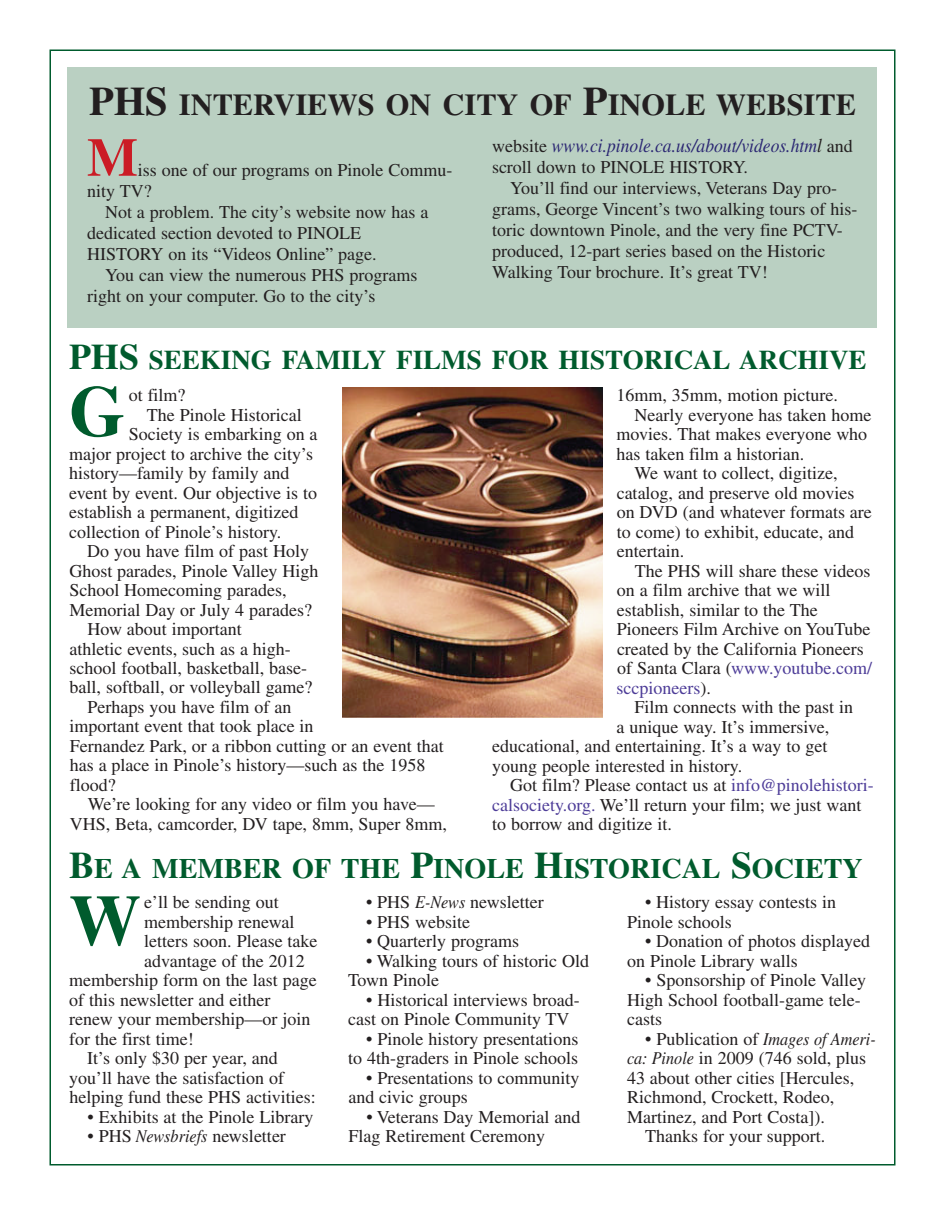
<style>
.page{position:relative;width:945px;height:1215px;background:#fff}
.page>*{position:absolute;margin:0;border:0;box-sizing:border-box;transform-origin:0 0}
.t1{font:700 72px "Times";color:#005b2d}
.t2{font:700 54px "Times";color:#cb1c25}
.t3{font:700 30.3px "Times";color:#231f20}
.t4{font:700 28.2px "Times";color:#005b2d}
.t5{font:700 27px "Times";color:#005b2d}
.t6{font:italic 19.5px "Times";color:#2b2773;scale:.9 1}
.t7{font:18px/19.5px "Times";color:#231f20}
.t8{font:18px "Times";color:#4d3c98}
.s1{font-size:40.5px}
.s2{font-style:normal;font-size:18px;color:#231f20}
.s3{color:#231f20}
.s4{font-size:36px}
.s5{color:#4d3c98}
.s6{font-size:37.5px}
.s7{font-style:italic}
</style>
<div class="page">
<div style="left:68px;top:68px;width:810px;height:260px;background:#bad0c2"></div>
<img style="left:342px;top:387px;width:261px;height:331px">
<h3 class="t3" style="left:89px;top:95px;width:768px"><span class="s1">PHS</span> INTERVIEWS ON CITY OF <span class="s1">P</span>INOLE WEBSITE</h3>
<h2 class="t2" style="left:87px;top:139px;width:52px">M</h2>
<p class="t6" style="left:492px;top:138px;width:402px"><span class="s2">website</span> www.ci.pinole.ca.us/about/videos.htm<span class="s3">l</span> <span class="s2">and</span></p>
<p class="t7" style="left:492px;top:159px;width:258px">scroll down to PINOLE HISTORY.</p>
<p class="t7" style="left:510px;top:180px;width:329px">You’ll find our interviews, Veterans Day pro-</p>
<p class="t7" style="left:492px;top:201px;width:367px">grams, George Vincent’s two walking tours of his-</p>
<p class="t7" style="left:492px;top:222px;width:352px">toric downtown Pinole, and the very fine PCTV-</p>
<p class="t7" style="left:492px;top:243px;width:335px">produced, 12-part series based on the Historic</p>
<p class="t7" style="left:492px;top:264px;width:277px">Walking Tour brochure. It’s great TV!</p>
<p class="t7" style="left:87px;top:161px;width:367px;line-height:21px;text-indent:51px">iss one of our programs on Pinole Commu&shy;nity TV?</p>
<p class="t7" style="left:87px;top:203px;width:343px;line-height:21px;text-indent:18px">Not a problem. The city’s website now has a dedicated section devoted to PINOLE<br>HISTORY on its “Videos Online” page.</p>
<p class="t7" style="left:87px;top:266px;width:332px;line-height:21px;text-indent:18px">You can view the numerous PHS programs right on your computer. Go to the city’s</p>
<h3 class="t5" style="left:69px;top:350px;width:799px"><span class="s4">PHS</span> SEEKING FAMILY FILMS FOR HISTORICAL ARCHIVE</h3>
<p class="t7" style="left:129px;top:387px;width:58px">ot film?</p>
<p class="t7" style="left:147px;top:407px;width:156px">The Pinole Historical</p>
<p class="t7" style="left:129px;top:426px;width:190px">Society is embarking on a</p>
<p class="t7" style="left:69px;top:446px;width:245px">major project to archive the city’s</p>
<p class="t7" style="left:69px;top:465px;width:222px">history—family by family and</p>
<p class="t7" style="left:69px;top:485px;width:250px">event by event. Our objective is to</p>
<p class="t7" style="left:69px;top:504px;width:231px">establish a permanent, digitized</p>
<p class="t7" style="left:69px;top:524px;width:214px">collection of Pinole’s history.</p>
<p class="t7" style="left:87px;top:543px;width:223px">Do you have film of past Holy</p>
<p class="t7" style="left:69px;top:563px;width:251px">Ghost parades, Pinole Valley High</p>
<p class="t7" style="left:69px;top:582px;width:219px">School Homecoming parades,</p>
<p class="t7" style="left:69px;top:602px;width:244px">Memorial Day or July 4 parades?</p>
<p class="t7" style="left:87px;top:621px;width:156px">How about important</p>
<p class="t7" style="left:69px;top:641px;width:223px">athletic events, such as a high-</p>
<p class="t7" style="left:70px;top:660px;width:239px">school football, basketball, base-</p>
<p class="t7" style="left:70px;top:680px;width:245px">ball, softball, or volleyball game?</p>
<p class="t7" style="left:88px;top:699px;width:205px">Perhaps you have film of an</p>
<p class="t7" style="left:70px;top:719px;width:246px">important event that took place in</p>
<p class="t7" style="left:70px;top:738px;width:375px">Fernandez Park, or a ribbon cutting or an event that</p>
<p class="t7" style="left:70px;top:758px;width:357px">has a place in Pinole’s history—such as the 1958</p>
<p class="t7" style="left:70px;top:777px;width:47px">flood?</p>
<p class="t7" style="left:88px;top:797px;width:348px">We’re looking for any video or film you have—</p>
<p class="t7" style="left:70px;top:816px;width:379px">VHS, Beta, camcorder, DV tape, 8mm, Super 8mm,</p>
<h1 class="t1" style="left:69px;top:387px;width:58px">G</h1>
<p class="t7" style="left:617px;top:387px;width:223px">16mm, 35mm, motion picture.</p>
<p class="t7" style="left:635px;top:407px;width:238px">Nearly everyone has taken home</p>
<p class="t7" style="left:617px;top:426px;width:252px">movies. That makes everyone who</p>
<p class="t7" style="left:617px;top:446px;width:189px">has taken film a historian.</p>
<p class="t7" style="left:635px;top:465px;width:205px">We want to collect, digitize,</p>
<p class="t7" style="left:617px;top:485px;width:239px">catalog, and preserve old movies</p>
<p class="t7" style="left:617px;top:504px;width:257px">on DVD (and whatever formats are</p>
<p class="t7" style="left:617px;top:524px;width:239px">to come) to exhibit, educate, and</p>
<p class="t7" style="left:617px;top:543px;width:69px">entertain.</p>
<p class="t7" style="left:635px;top:563px;width:237px">The PHS will share these videos</p>
<p class="t7" style="left:617px;top:582px;width:215px">on a film archive that we will</p>
<p class="t7" style="left:617px;top:602px;width:202px">establish, similar to the The</p>
<p class="t7" style="left:617px;top:621px;width:255px">Pioneers Film Archive on YouTube</p>
<p class="t7" style="left:617px;top:641px;width:248px">created by the California Pioneers</p>
<p class="t8" style="left:617px;top:662px;width:257px"><span class="s3">of Santa Clara (</span>www.youtube.com/</p>
<p class="t8" style="left:617px;top:681px;width:96px">sccpioneers<span class="s3">).</span></p>
<p class="t7" style="left:635px;top:699px;width:220px">Film connects with the past in</p>
<p class="t7" style="left:617px;top:719px;width:214px">a unique way. It’s immersive,</p>
<p class="t7" style="left:492px;top:738px;width:337px">educational, and entertaining. It’s a way to get</p>
<p class="t7" style="left:492px;top:758px;width:252px">young people interested in history.</p>
<p class="t7" style="left:510px;top:777px;width:365px">Got film? Please contact us at <span class="s5">info@pinolehistori-</span></p>
<p class="t7" style="left:492px;top:797px;width:371px"><span class="s5">calsociety.org.</span> We’ll return your film; we just want</p>
<p class="t7" style="left:492px;top:816px;width:181px">to borrow and digitize it.</p>
<h3 class="t4" style="left:69px;top:859px;width:795px"><span class="s6">B</span>E A MEMBER OF THE <span class="s6">P</span>INOLE <span class="s6">H</span>ISTORICAL <span class="s6">S</span>OCIETY</h3>
<p class="t7" style="left:144px;top:894px;width:136px">e’ll be sending out</p>
<p class="t7" style="left:144px;top:914px;width:152px">membership renewal</p>
<p class="t7" style="left:144px;top:933px;width:175px">letters soon. Please take</p>
<p class="t7" style="left:144px;top:953px;width:162px">advantage of the 2012</p>
<p class="t7" style="left:69px;top:972px;width:249px">membership form on the last page</p>
<p class="t7" style="left:69px;top:992px;width:203px">of this newsletter and either</p>
<p class="t7" style="left:69px;top:1011px;width:243px">renew your membership—or join</p>
<p class="t7" style="left:69px;top:1031px;width:126px">for the first time!</p>
<p class="t7" style="left:87px;top:1050px;width:192px">It’s only $30 per year, and</p>
<p class="t7" style="left:69px;top:1070px;width:216px">you’ll have the satisfaction of</p>
<p class="t7" style="left:69px;top:1089px;width:248px">helping fund these PHS activities:</p>
<p class="t7" style="left:87px;top:1109px;width:228px">• Exhibits at the Pinole Library</p>
<p class="t7" style="left:87px;top:1128px;width:200px">• PHS <span class="s7">Newsbriefs</span> newsletter</p>
<p class="t7" style="left:366px;top:894px;width:179px">• PHS <span class="s7">E-News</span> newsletter</p>
<p class="t7" style="left:366px;top:914px;width:106px">• PHS website</p>
<p class="t7" style="left:366px;top:933px;width:155px">• Quarterly programs</p>
<p class="t7" style="left:348px;top:953px;width:243px;text-indent:18px">• Walking tours of historic Old<br>Town Pinole</p>
<p class="t7" style="left:348px;top:992px;width:233px;text-indent:18px">• Historical interviews broad&shy;cast on Pinole Community TV</p>
<p class="t7" style="left:348px;top:1031px;width:232px;text-align:right">• Pinole history presentations to 4th-graders in Pinole schools</p>
<p class="t7" style="left:348px;top:1070px;width:233px;text-indent:18px">• Presentations to community and civic groups</p>
<p class="t7" style="left:348px;top:1109px;width:234px;text-indent:18px">• Veterans Day Memorial and<br>Flag Retirement Ceremony</p>
<p class="t7" style="left:627px;top:894px;width:211px;text-indent:18px">• History essay contests in<br>Pinole schools</p>
<p class="t7" style="left:627px;top:933px;width:245px;text-indent:18px">• Donation of photos displayed on Pinole Library walls</p>
<p class="t7" style="left:627px;top:972px;width:240px;text-indent:18px">• Sponsorship of Pinole Valley<br>High School football-game tele&shy;casts</p>
<p class="t7" style="left:645px;top:1031px;width:232px">• Publication of <span class="s7">Images of Ameri-</span></p>
<p class="t7" style="left:627px;top:1050px;width:241px"><span class="s7">ca: Pinole</span> in 2009 (746 sold, plus</p>
<p class="t7" style="left:627px;top:1070px;width:229px">43 about other cities [Hercules,</p>
<p class="t7" style="left:627px;top:1089px;width:209px">Richmond, Crockett, Rodeo,</p>
<p class="t7" style="left:627px;top:1109px;width:199px">Martinez, and Port Costa]).</p>
<p class="t7" style="left:645px;top:1128px;width:182px">Thanks for your support.</p>
<h1 class="t1" style="left:69px;top:896px;width:73px">W</h1>
</div>
